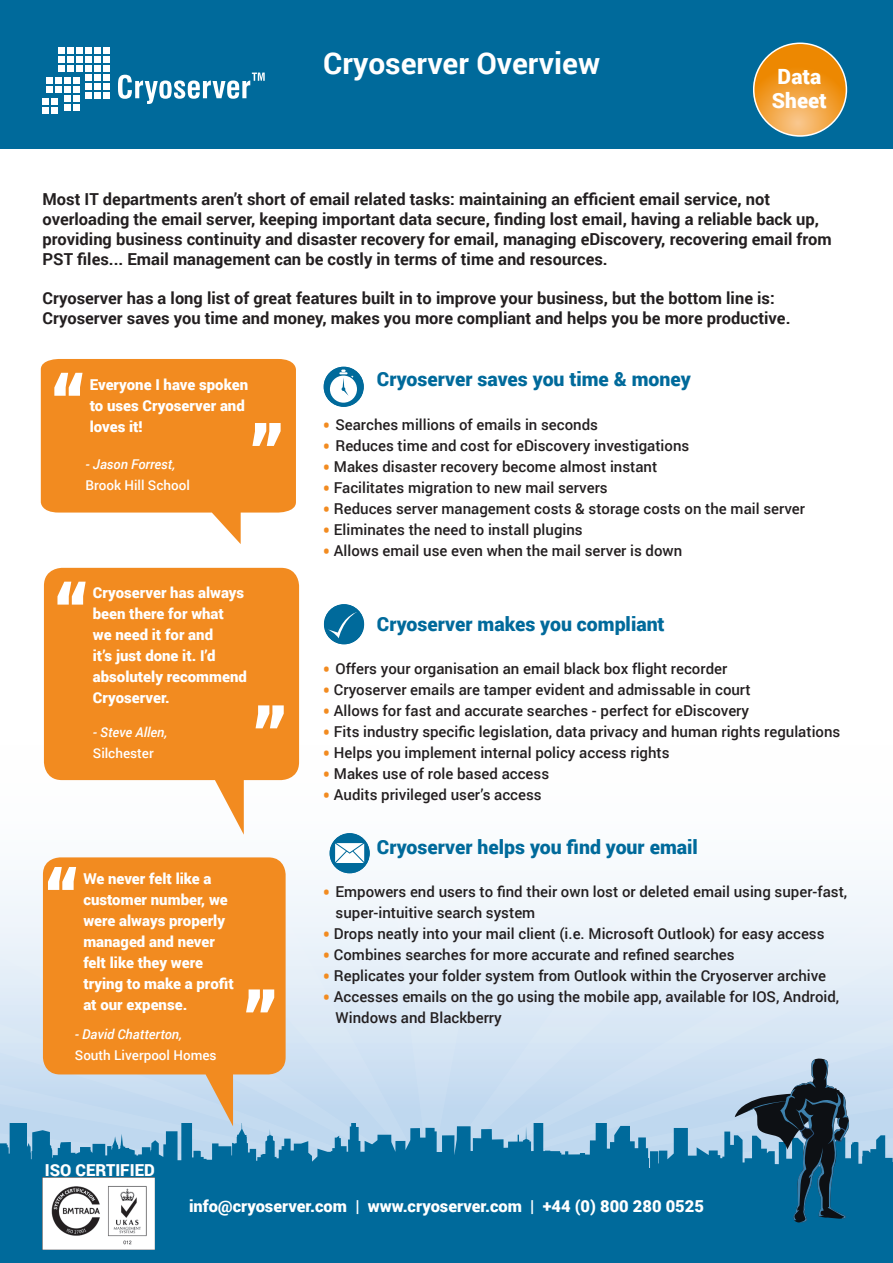
<style>
.page{position:relative;width:893px;height:1263px;background:#fff}
.page>*{position:absolute;margin:0;border:0;box-sizing:border-box;transform-origin:0 0}
.t1{font:700 30px "Roboto";color:#fff}
.t2{font:900 21px "Roboto";color:#fff}
.t3{font:900 19.5px "Roboto";color:#006a9b}
.Body{font:700 16.5px/19.8px "Roboto";color:#231f20}
.t4{font:900 16.5px "Roboto";color:#fff}
.Box_Out_Bullet_Inden{font:500 15px/21px "Roboto";color:#231f20}
.Speech_Bubble{font:900 15px/21px "Roboto";color:#fff}
.Body-2{font:500 13.5px "Roboto";color:#fff}
.Body-3{font:italic 500 13.5px "Roboto";color:#fff}
.s1{font-size:21px;color:#f28b20}
</style>
<div class="page">
<div style="left:430px;top:843px;width:346px;height:339px;background:#f5f8fc"></div>
<div style="left:0;top:869px;width:430px;height:313px;background:#f2f7fc"></div>
<div style="left:776px;top:885px;width:117px;height:41px;background:#f1f7fb"></div>
<svg style="left:528px;top:926px;width:365px;height:132px;fill:#e1ecf7"></svg>
<svg style="left:360px;top:836px;width:168px;height:222px"></svg>
<svg style="left:385px;top:836px;width:106px;height:222px"></svg>
<svg style="left:0;top:922px;width:430px;height:136px;fill:#e2edf7"></svg>
<div style="left:0;top:1234px;width:893px;height:29px;background:#006a9b"></div>
<svg style="left:0;top:1058px;width:893px;height:176px;background:#5194b8"></svg>
<div style="left:0;top:0;width:893px;height:149px;background:#006a9b"></div>
<svg style="left:118px;top:73px;width:147px;height:31px"></svg>
<svg style="left:59px;top:48px;width:24px;height:6px"></svg>
<div style="left:85px;top:48px;width:7px;height:6px;background:#fff"></div>
<div style="left:94px;top:48px;width:7px;height:6px;background:#fff"></div>
<div style="left:103px;top:48px;width:7px;height:6px;background:#fff"></div>
<div style="left:59px;top:56px;width:6px;height:7px;background:#fff"></div>
<div style="left:68px;top:56px;width:6px;height:7px;background:#fff"></div>
<div style="left:77px;top:56px;width:6px;height:7px;background:#fff"></div>
<div style="left:85px;top:56px;width:7px;height:7px;background:#fff"></div>
<div style="left:94px;top:56px;width:7px;height:7px;background:#fff"></div>
<div style="left:103px;top:56px;width:7px;height:7px;background:#fff"></div>
<div style="left:59px;top:65px;width:6px;height:7px;background:#fff"></div>
<div style="left:68px;top:65px;width:6px;height:7px;background:#fff"></div>
<div style="left:77px;top:65px;width:6px;height:7px;background:#fff"></div>
<div style="left:85px;top:65px;width:7px;height:7px;background:#fff"></div>
<div style="left:94px;top:65px;width:7px;height:7px;background:#fff"></div>
<div style="left:103px;top:65px;width:7px;height:7px;background:#fff"></div>
<div style="left:85px;top:74px;width:7px;height:7px;background:#fff"></div>
<div style="left:94px;top:74px;width:7px;height:7px;background:#fff"></div>
<div style="left:103px;top:74px;width:7px;height:7px;background:#fff"></div>
<div style="left:85px;top:83px;width:7px;height:7px;background:#fff"></div>
<div style="left:94px;top:83px;width:7px;height:7px;background:#fff"></div>
<div style="left:103px;top:83px;width:7px;height:7px;background:#fff"></div>
<div style="left:85px;top:92px;width:7px;height:7px;background:#fff"></div>
<div style="left:94px;top:92px;width:7px;height:7px;background:#fff"></div>
<div style="left:103px;top:92px;width:7px;height:7px;background:#fff"></div>
<div style="left:73px;top:77px;width:7px;height:7px;background:#fff"></div>
<div style="left:73px;top:86px;width:7px;height:7px;background:#fff"></div>
<div style="left:73px;top:95px;width:7px;height:7px;background:#fff"></div>
<div style="left:64px;top:77px;width:7px;height:7px;background:#fff"></div>
<div style="left:64px;top:86px;width:7px;height:7px;background:#fff"></div>
<div style="left:55px;top:77px;width:7px;height:7px;background:#fff"></div>
<div style="left:55px;top:86px;width:7px;height:7px;background:#fff"></div>
<div style="left:46px;top:77px;width:7px;height:7px;background:#fff"></div>
<div style="left:46px;top:86px;width:7px;height:7px;background:#fff"></div>
<div style="left:64px;top:95px;width:7px;height:7px;background:#fff"></div>
<div style="left:51px;top:98px;width:7px;height:7px;background:#fff"></div>
<div style="left:51px;top:107px;width:7px;height:7px;background:#fff"></div>
<div style="left:43px;top:98px;width:6px;height:7px;background:#fff"></div>
<div style="left:43px;top:107px;width:6px;height:7px;background:#fff"></div>
<div style="left:73px;top:104px;width:7px;height:7px;background:#fff"></div>
<div style="left:64px;top:104px;width:7px;height:7px;background:#fff"></div>
<svg style="left:753px;top:43px;width:93px;height:93px;background:#f09d30"></svg>
<div style="left:753px;top:43px;width:94px;height:94px;border:2px solid #fff;border-radius:50%"></div>
<img style="left:43px;top:1177px;width:112px;height:72px">
<svg style="left:44px;top:568px;width:255px;height:267px;fill:#f28b20"></svg>
<svg style="left:41px;top:359px;width:255px;height:185px;fill:#f28b20"></svg>
<svg style="left:43px;top:857px;width:243px;height:269px;background:#e99a47"></svg>
<svg style="left:57px;top:582px;width:29px;height:23px"></svg>
<svg style="left:256px;top:705px;width:28px;height:23px"></svg>
<div style="left:330px;top:833px;width:40px;height:40px;background:#006a9b;border-radius:50%"></div>
<svg style="left:335px;top:843px;width:29px;height:20px"></svg>
<div style="left:324px;top:367px;width:40px;height:40px;background:#006a9b;border-radius:50%"></div>
<div style="left:330px;top:376px;width:27px;height:27px;background:#fff;border-radius:50%"></div>
<svg style="left:339px;top:370px;width:14px;height:26px"></svg>
<div style="left:324px;top:604px;width:40px;height:40px;background:#006a9b;border-radius:50%"></div>
<svg style="left:328px;top:612px;width:29px;height:26px"></svg>
<svg style="left:54px;top:373px;width:29px;height:23px"></svg>
<svg style="left:252px;top:423px;width:29px;height:23px"></svg>
<svg style="left:48px;top:867px;width:28px;height:23px"></svg>
<svg style="left:246px;top:989px;width:28px;height:23px"></svg>
<p class="t1" style="left:323px;top:42px;width:278px">Cryoserver Overview</p>
<p class="t2" style="left:778px;top:61px;width:45px">Data</p>
<p class="t2" style="left:772px;top:85px;width:56px">Sheet</p>
<p class="Body" style="left:43px;top:189px;width:791px">Most IT departments aren’t short of email related tasks: maintaining an efficient email service, not overloading the email server, keeping important data secure, finding lost email, having a reliable back up, providing business continuity and disaster recovery for email, managing eDiscovery, recovering email from PST files... Email management can be costly in terms of time and resources.</p>
<p class="Body" style="left:43px;top:288px;width:749px">Cryoserver has a long list of great features built in to improve your business, but the bottom line is:<br>Cryoserver saves you time and money, makes you more compliant and helps you be more productive.</p>
<p class="Speech_Bubble" style="left:90px;top:373px;width:160px">Everyone I have spoken to uses Cryoserver and loves it!</p>
<p class="Body-3" style="left:85px;top:454px;width:91px">- Jason Forrest,</p>
<p class="Body-2" style="left:85px;top:475px;width:106px">Brook Hill School</p>
<p class="Speech_Bubble" style="left:93px;top:582px;width:156px">Cryoserver has always been there for what<br>we need it for and<br>it’s just done it. I’d absolutely recommend<br>Cryoserver.</p>
<p class="Body-3" style="left:93px;top:723px;width:76px">- Steve Allen,</p>
<p class="Body-2" style="left:93px;top:744px;width:62px">Silchester</p>
<p class="Speech_Bubble" style="left:83px;top:867px;width:152px">We never felt like a customer number, we were always properly managed and never felt like they were trying to make a profit at our expense.</p>
<p class="Body-3" style="left:75px;top:1025px;width:109px">- David Chatterton,</p>
<p class="Body-2" style="left:75px;top:1046px;width:143px">South Liverpool Homes</p>
<p class="t4" style="left:45px;top:1158px;width:111px">ISO CERTIFIED</p>
<p class="t3" style="left:377px;top:366px;width:315px">Cryoserver saves you time &amp; money</p>
<p class="Box_Out_Bullet_Inden" style="left:323px;top:413px;width:277px"><span class="s1">•</span> Searches millions of emails in seconds</p>
<p class="Box_Out_Bullet_Inden" style="left:323px;top:434px;width:368px"><span class="s1">•</span> Reduces time and cost for eDiscovery investigations</p>
<p class="Box_Out_Bullet_Inden" style="left:323px;top:455px;width:336px"><span class="s1">•</span> Makes disaster recovery become almost instant</p>
<p class="Box_Out_Bullet_Inden" style="left:323px;top:476px;width:286px"><span class="s1">•</span> Facilitates migration to new mail servers</p>
<p class="Box_Out_Bullet_Inden" style="left:323px;top:497px;width:484px"><span class="s1">•</span> Reduces server management costs &amp; storage costs on the mail server</p>
<p class="Box_Out_Bullet_Inden" style="left:323px;top:518px;width:261px"><span class="s1">•</span> Eliminates the need to install plugins</p>
<p class="Box_Out_Bullet_Inden" style="left:323px;top:539px;width:361px"><span class="s1">•</span> Allows email use even when the mail server is down</p>
<p class="t3" style="left:377px;top:610px;width:289px">Cryoserver makes you compliant</p>
<p class="Box_Out_Bullet_Inden" style="left:323px;top:658px;width:406px"><span class="s1">•</span> Offers your organisation an email black box flight recorder</p>
<p class="Box_Out_Bullet_Inden" style="left:323px;top:679px;width:429px"><span class="s1">•</span> Cryoserver emails are tamper evident and admissable in court</p>
<p class="Box_Out_Bullet_Inden" style="left:323px;top:700px;width:428px"><span class="s1">•</span> Allows for fast and accurate searches - perfect for eDiscovery</p>
<p class="Box_Out_Bullet_Inden" style="left:323px;top:721px;width:519px"><span class="s1">•</span> Fits industry specific legislation, data privacy and human rights regulations</p>
<p class="Box_Out_Bullet_Inden" style="left:323px;top:742px;width:348px"><span class="s1">•</span> Helps you implement internal policy access rights</p>
<p class="Box_Out_Bullet_Inden" style="left:323px;top:763px;width:228px"><span class="s1">•</span> Makes use of role based access</p>
<p class="Box_Out_Bullet_Inden" style="left:323px;top:784px;width:220px"><span class="s1">•</span> Audits privileged user’s access</p>
<p class="t3" style="left:377px;top:833px;width:322px">Cryoserver helps you find your email</p>
<p class="Box_Out_Bullet_Inden" style="left:336px;top:881px;width:513px;text-indent:-13px"><span class="s1">•</span> Empowers end users to find their own lost or deleted email using super-fast, super-intuitive search system</p>
<p class="Box_Out_Bullet_Inden" style="left:323px;top:923px;width:503px"><span class="s1">•</span> Drops neatly into your mail client (i.e. Microsoft Outlook) for easy access</p>
<p class="Box_Out_Bullet_Inden" style="left:323px;top:944px;width:413px"><span class="s1">•</span> Combines searches for more accurate and refined searches</p>
<p class="Box_Out_Bullet_Inden" style="left:323px;top:965px;width:505px"><span class="s1">•</span> Replicates your folder system from Outlook within the Cryoserver archive</p>
<p class="Box_Out_Bullet_Inden" style="left:336px;top:986px;width:505px;text-indent:-13px"><span class="s1">•</span> Accesses emails on the go using the mobile app, available for IOS, Android,<br>Windows and Blackberry</p>
<p class="t4" style="left:189px;top:1194px;width:516px">info@cryoserver.com | www.cryoserver.com | +44 (0) 800 280 0525</p>
</div>
